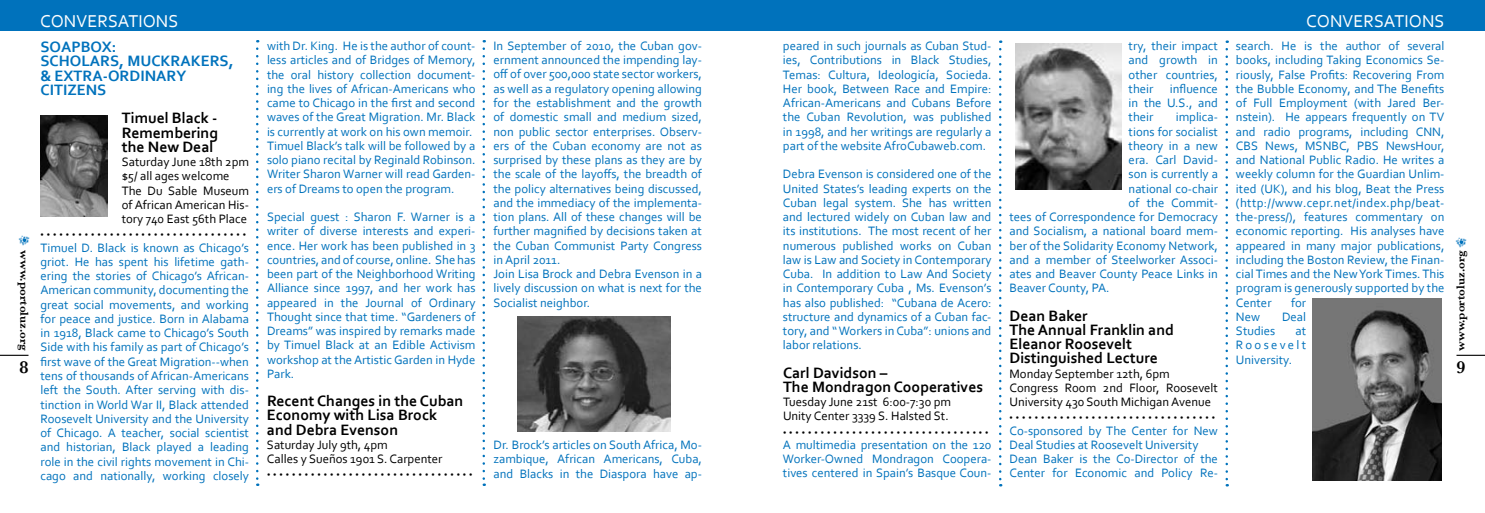
<style>
.page{position:relative;width:1485px;height:513px;background:#fff}
.page>*{position:absolute;margin:0;border:0;box-sizing:border-box;transform-origin:0 0}
.t1{font:18px "Corbel";color:#fff}
.t2{font:600 18px "Baskerville";color:#000}
.t3{font:700 15.75px/14.2px "Corbel";color:#000}
.t4{font:700 15.75px/14.2px "Corbel";color:#0072bc}
.t5{font:12.75px/14.2px "Corbel";color:#0072bc;text-align:justify}
.t6{font:12.75px/14.2px "Corbel";color:#000}
.t7{font:600 12px "Baskerville";color:#000}
.t8{font:7.5px "Corbel";color:#000}
</style>
<div class="page">
<svg style="left:0;top:355px;width:28px;height:1px"></svg>
<svg style="left:1457px;top:355px;width:28px;height:1px"></svg>
<img style="left:18px;top:235px;width:12px;height:11px">
<img style="left:1455px;top:237px;width:12px;height:11px">
<div style="left:0;top:0;width:1485px;height:31px;background:#0072bc"></div>
<img style="left:1015px;top:44px;width:107px;height:146px">
<img style="left:41px;top:116px;width:67px;height:101px">
<img style="left:517px;top:317px;width:154px;height:115px">
<img style="left:1313px;top:298px;width:129px;height:183px">
<svg style="left:256px;top:49px;width:2px;height:437px"></svg>
<svg style="left:483px;top:49px;width:2px;height:437px"></svg>
<svg style="left:999px;top:49px;width:2px;height:437px"></svg>
<svg style="left:1226px;top:49px;width:2px;height:437px"></svg>
<h1 class="t1" style="left:40px;top:10px;width:140px">CONVERSATIONS</h1>
<h1 class="t1" style="left:1306px;top:10px;width:140px">CONVERSATIONS</h1>
<p class="t5" style="left:494px;top:38px;width:210px;text-align:left">In September of 2010, the Cuban gov&shy;ernment announced the impending lay&shy;off of over 500,000 state sector workers, as well as a regulatory opening allowing for the establishment and the growth of domestic small and medium sized, non public sector enterprises. Observ&shy;ers of the Cuban economy are not as surprised by these plans as they are by the scale of the layoffs, the breadth of the policy alternatives being discussed, and the immediacy of the implementa&shy;tion plans. All of these changes will be further magnified by decisions taken at the Cuban Communist Party Congress in April 2011.<br>Join Lisa Brock and Debra Evenson in a lively discussion on what is next for the Socialist neighbor.</p>
<p class="t5" style="left:1236px;top:38px;width:210px">search. He is the author of several books, including Taking Economics Se&shy;riously, False Profits: Recovering From the Bubble Economy, and The Benefits of Full Employment (with Jared Ber&shy;nstein). He appears frequently on TV and radio programs, including CNN, CBS News, MSNBC, PBS NewsHour, and National Public Radio. He writes a weekly column for the Guardian Unlim&shy;ited (UK), and his blog, Beat the Press (http://www.cepr.net/index.php/beat&shy;the-press/), features commentary on economic reporting. His analyses have appeared in many major publications, including the Boston Review, the Finan&shy;cial Times and the New York Times. This program is generously supported by the Center</p>
<p class="t5" style="left:267px;top:38px;width:210px;text-align:left">with Dr. King. He is the author of count&shy;less articles and of Bridges of Memory, the oral history collection document&shy;ing the lives of African-Americans who came to Chicago in the first and second waves of the Great Migration. Mr. Black is currently at work on his own memoir.<br>Timuel Black’s talk will be followed by a solo piano recital by Reginald Robinson.<br>Writer Sharon Warner will read Garden&shy;ers of Dreams to open the program.</p>
<p class="t5" style="left:267px;top:209px;width:210px">Special guest : Sharon F. Warner is a writer of diverse interests and experi&shy;ence. Her work has been published in 3 countries, and of course, online. She has been part of the Neighborhood Writing Alliance since 1997, and her work has appeared in the Journal of Ordinary Thought since that time. “Gardeners of Dreams” was inspired by remarks made by Timuel Black at an Edible Activism workshop at the Artistic Garden in Hyde Park.</p>
<p class="t3" style="left:267px;top:394px;width:198px">Recent Changes in the Cuban<br>Economy with Lisa Brock and Debra Evenson</p>
<p class="t6" style="left:267px;top:437px;width:177px">Saturday July 9th, 4pm<br>Calles y Sueños 1901 S. Carpenter</p>
<p class="t8" style="left:267px;top:470px;width:207px">•••••••••••••••••••••••••••••••••</p>
<p class="t5" style="left:783px;top:38px;width:210px">peared in such journals as Cuban Stud&shy;ies, Contributions in Black Studies, Temas: Cultura, Ideologicía, Socieda.<br>Her book, Between Race and Empire:<br>African-Americans and Cubans Before the Cuban Revolution, was published in 1998, and her writings are regularly a part of the website AfroCubaweb.com.</p>
<p class="t5" style="left:783px;top:167px;width:210px">Debra Evenson is considered one of the United States’s leading experts on the Cuban legal system. She has written and lectured widely on Cuban law and its institutions. The most recent of her numerous published works on Cuban law is Law and Society in Contemporary Cuba. In addition to Law And Society in Contemporary Cuba , Ms. Evenson’s has also published: “Cubana de Acero: structure and dynamics of a Cuban fac&shy;tory, and “ Workers in Cuba”: unions and labor relations.</p>
<p class="t3" style="left:783px;top:365px;width:202px">Carl Davidson –<br>The Mondragon Cooperatives</p>
<p class="t6" style="left:783px;top:395px;width:170px">Tuesday June 21st 6:00-7:30 pm<br>Unity Center 3339 S. Halsted St.</p>
<p class="t8" style="left:783px;top:428px;width:207px">•••••••••••••••••••••••••••••••••</p>
<p class="t5" style="left:783px;top:437px;width:210px">A multimedia presentation on the 120<br>Worker-Owned Mondragon Coopera&shy;tives centered in Spain’s Basque Coun-</p>
<p class="t5" style="left:1129px;top:38px;width:91px">try, their impact and growth in other countries, their</p>
<p class="t4" style="left:40px;top:39px;width:195px">SOAPBOX:<br>SCHOLARS, MUCKRAKERS, &amp; EXTRA-ORD INARY<br>CITIZENS</p>
<p class="t3" style="left:122px;top:111px;width:98px;text-align:justify">Timuel Black - Remembering the New Deal</p>
<p class="t6" style="left:122px;top:155px;width:129px">Saturday June 18th 2pm $5/ all ages welcome<br>The Du Sable Museum of African American His&shy;tory 740 East 56th Place</p>
<p class="t8" style="left:40px;top:230px;width:207px">•••••••••••••••••••••••••••••••••</p>
<p class="t5" style="left:40px;top:240px;width:210px">Timuel D. Black is known as Chicago’s griot. He has spent his lifetime gath&shy;ering the stories of Chicago’s African-American community, documenting the great social movements, and working for peace and justice. Born in Alabama in 1918, Black came to Chicago’s South Side with his family as part of Chicago’s first wave of the Great Migration--when tens of thousands of African-Americans left the South. After serving with dis&shy;tinction in World War II, Black attended Roosevelt University and the University of Chicago. A teacher, social scientist and historian, Black played a leading role in the civil rights movement in Chi&shy;cago and nationally, working closely</p>
<p class="t5" style="left:1129px;top:81px;width:91px;text-indent:41px">influence in the U.S., and their</p>
<p class="t5" style="left:1176px;top:110px;width:44px">implica-</p>
<p class="t5" style="left:1129px;top:124px;width:91px">tions for socialist</p>
<p class="t5" style="left:1129px;top:138px;width:91px">theory in a new</p>
<p class="t5" style="left:1129px;top:152px;width:91px">era. Carl David-</p>
<p class="t5" style="left:1129px;top:167px;width:91px">son is currently a</p>
<p class="t5" style="left:1129px;top:181px;width:91px">national co-chair</p>
<p class="t5" style="left:1129px;top:195px;width:91px">of the Commit-</p>
<p class="t5" style="left:1010px;top:209px;width:210px">tees of Correspondence for Democracy</p>
<p class="t5" style="left:1010px;top:224px;width:210px">and Socialism, a national board mem-</p>
<p class="t5" style="left:1010px;top:238px;width:210px">ber of the Solidarity Economy Network,</p>
<p class="t5" style="left:1010px;top:252px;width:210px">and a member of Steelworker Associ-</p>
<p class="t5" style="left:1010px;top:266px;width:210px">ates and Beaver County Peace Links in</p>
<p class="t5" style="left:1010px;top:281px;width:102px">Beaver County, PA.</p>
<p class="t3" style="left:1010px;top:308px;width:166px">Dean Baker<br>The Annual Franklin and<br>Eleanor Roosevelt<br>Distinguished Lecture</p>
<p class="t6" style="left:1010px;top:366px;width:210px">Monday September 12th, 6pm<br>Congress Room 2nd Floor, Roosevelt<br>University 430 South Michigan Avenue</p>
<p class="t8" style="left:1010px;top:413px;width:207px">•••••••••••••••••••••••••••••••••</p>
<p class="t5" style="left:1010px;top:423px;width:210px;text-align:left">Co-sponsored by The Center for New Deal Studies at Roosevelt University Dean Baker is the Co-Director of the Center for Economic and Policy Re-</p>
<p class="t7" style="left:31px;top:250px;width:102px;rotate:90deg">www.portoluz.org</p>
<p class="t7" style="left:1454px;top:351px;width:102px;rotate:-90deg">www.portoluz.org</p>
<h1 class="t2" style="left:20px;top:357px;width:10px">8</h1>
<h1 class="t2" style="left:1456px;top:357px;width:10px">9</h1>
<p class="t5" style="left:1291px;top:295px;width:17px">for</p>
<p class="t5" style="left:1236px;top:309px;width:26px">New</p>
<p class="t5" style="left:1282px;top:309px;width:26px">Deal</p>
<p class="t5" style="left:1236px;top:323px;width:41px">Studies</p>
<p class="t5" style="left:1236px;top:323px;width:72px;text-indent:60px">at Roosevelt University.</p>
<p class="t5" style="left:494px;top:437px;width:210px">Dr. Brock’s articles on South Africa, Mo&shy;zambique, African Americans, Cuba, and Blacks in the Diaspora have ap-</p>
</div>
